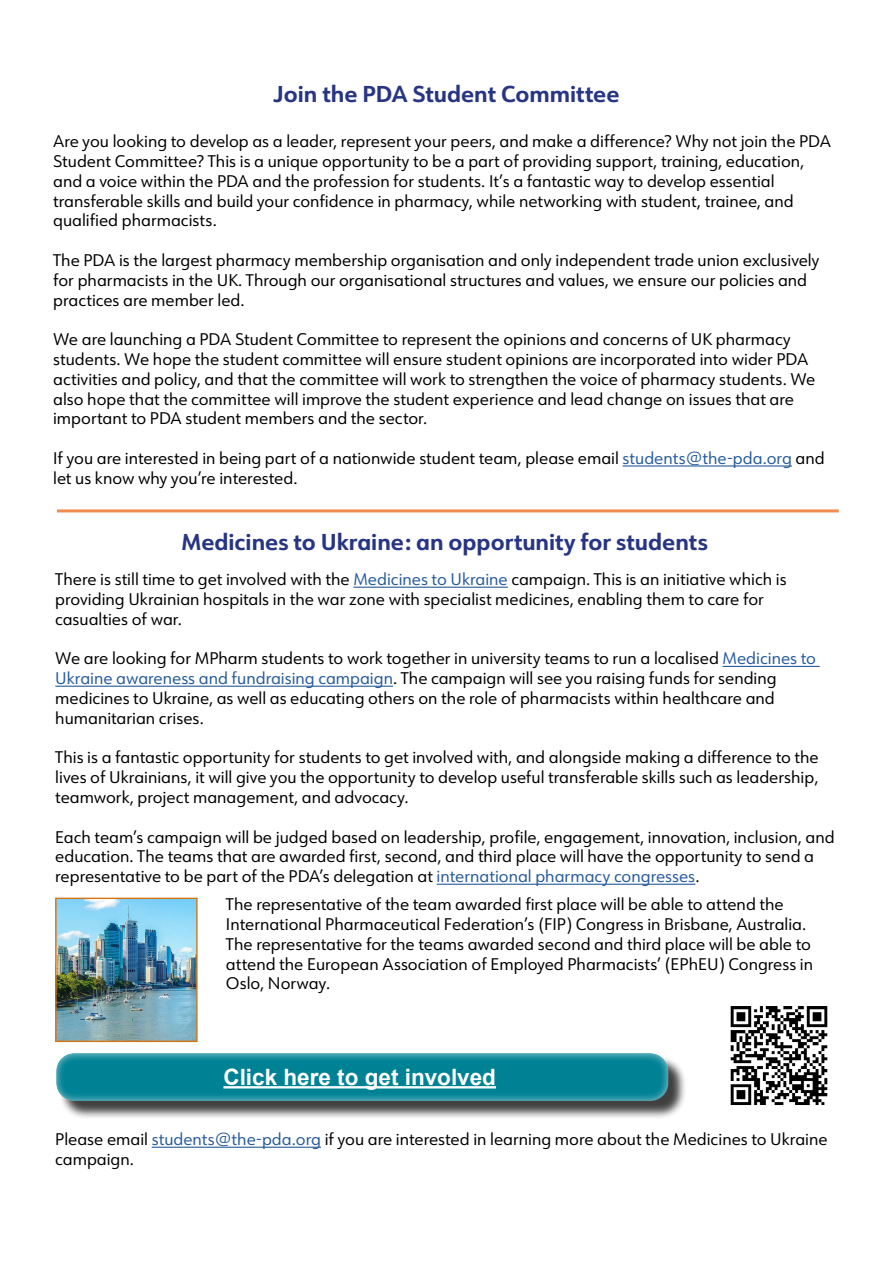
<style>
.page{position:relative;width:893px;height:1263px;background:#fff}
.page>*{position:absolute;margin:0;border:0;box-sizing:border-box;transform-origin:0 0}
.t1{font:700 22.5px "URW Form";color:#283583}
.t2{font:700 22.5px "Arial";color:#fff}
.t3{font:16.5px/19.8px "URW Form";color:#000}
.s1{color:#275b9b}
</style>
<div class="page">
<hr style="left:57px;top:509px;width:782px;height:3px;background:#f08c50">
<div style="left:59px;top:1055px;width:628px;height:64px;background:#000;opacity:.75"></div>
<div style="left:42px;top:1039px;width:638px;height:63px;background:#fff;opacity:.75"></div>
<hr style="left:223px;top:1086px;width:273px;height:2px;background:#fff">
<img style="left:730px;top:1006px;width:98px;height:99px">
<hr style="left:623px;top:465px;width:169px;height:2px;background:#275b9b">
<hr style="left:353px;top:587px;width:155px;height:1px;background:#275b9b">
<hr style="left:723px;top:666px;width:97px;height:1px;background:#275b9b">
<hr style="left:55px;top:686px;width:338px;height:1px;background:#275b9b">
<hr style="left:437px;top:884px;width:258px;height:1px;background:#275b9b">
<hr style="left:152px;top:1147px;width:169px;height:1px;background:#275b9b">
<img style="left:57px;top:900px;width:139px;height:140px">
<div style="left:55px;top:898px;width:143px;height:144px;border:1px solid #d67613"></div>
<h1 class="t1" style="left:273px;top:78px;width:348px">Join the PDA Student Committee</h1>
<p class="t3" style="left:53px;top:131px;width:779px">Are you looking to develop as a leader, represent your peers, and make a difference? Why not join the PDA Student Committee? This is a unique opportunity to be a part of providing support, training, education, and a voice within the PDA and the profession for students. It’s a fantastic way to develop essential transferable skills and build your confidence in pharmacy, while networking with student, trainee, and qualified pharmacists.</p>
<p class="t3" style="left:53px;top:250px;width:768px">The PDA is the largest pharmacy membership organisation and only independent trade union exclusively for pharmacists in the UK. Through our organisational structures and values, we ensure our policies and practices are member led.</p>
<p class="t3" style="left:53px;top:329px;width:764px">We are launching a PDA Student Committee to represent the opinions and concerns of UK pharmacy students. We hope the student committee will ensure student opinions are incorporated into wider PDA activities and policy, and that the committee will work to strengthen the voice of pharmacy students. We also hope that the committee will improve the student experience and lead change on issues that are important to PDA student members and the sector.</p>
<p class="t3" style="left:53px;top:448px;width:773px">If you are interested in being part of a nationwide student team, please email <span class="s1">students@the-pda.org</span> and let us know why you’re interested.</p>
<h1 class="t1" style="left:182px;top:526px;width:528px">Medicines to Ukraine: an opportunity for students</h1>
<p class="t3" style="left:55px;top:569px;width:733px">There is still time to get involved with the <span class="s1">Medicines to Ukraine</span> campaign. This is an initiative which is providing Ukrainian hospitals in the war zone with specialist medicines, enabling them to care for casualties of war.</p>
<p class="t3" style="left:55px;top:648px;width:762px">We are looking for MPharm students to work together in university teams to run a localised <span class="s1">Medicines to Ukraine awareness and fundraising campaign</span>. The campaign will see you raising funds for sending medicines to Ukraine, as well as educating others on the role of pharmacists within healthcare and humanitarian crises.</p>
<p class="t3" style="left:55px;top:747px;width:765px;text-align:justify">This is a fantastic opportunity for students to get involved with, and alongside making a difference to the lives of Ukrainians, it will give you the opportunity to develop useful transferable skills such as leadership, teamwork, project management, and advocacy.</p>
<p class="t3" style="left:55px;top:826px;width:781px">Each team’s campaign will be judged based on leadership, profile, engagement, innovation, inclusion, and education. The teams that are awarded first, second, and third place will have the opportunity to send a representative to be part of the PDA’s delegation at <span class="s1">international pharmacy congresses</span>.</p>
<p class="t3" style="left:226px;top:894px;width:589px">The representative of the team awarded first place will be able to attend the International Pharmaceutical Federation’s (FIP) Congress in Brisbane, Australia.<br>The representative for the teams awarded second and third place will be able to attend the European Association of Employed Pharmacists’ (EPhEU) Congress in Oslo, Norway.</p>
<h1 class="t2" style="left:223px;top:1061px;width:274px">Click here to get involved</h1>
<p class="t3" style="left:55px;top:1129px;width:774px">Please email <span class="s1">students@the-pda.org</span> if you are interested in learning more about the Medicines to Ukraine campaign.</p>
</div>
